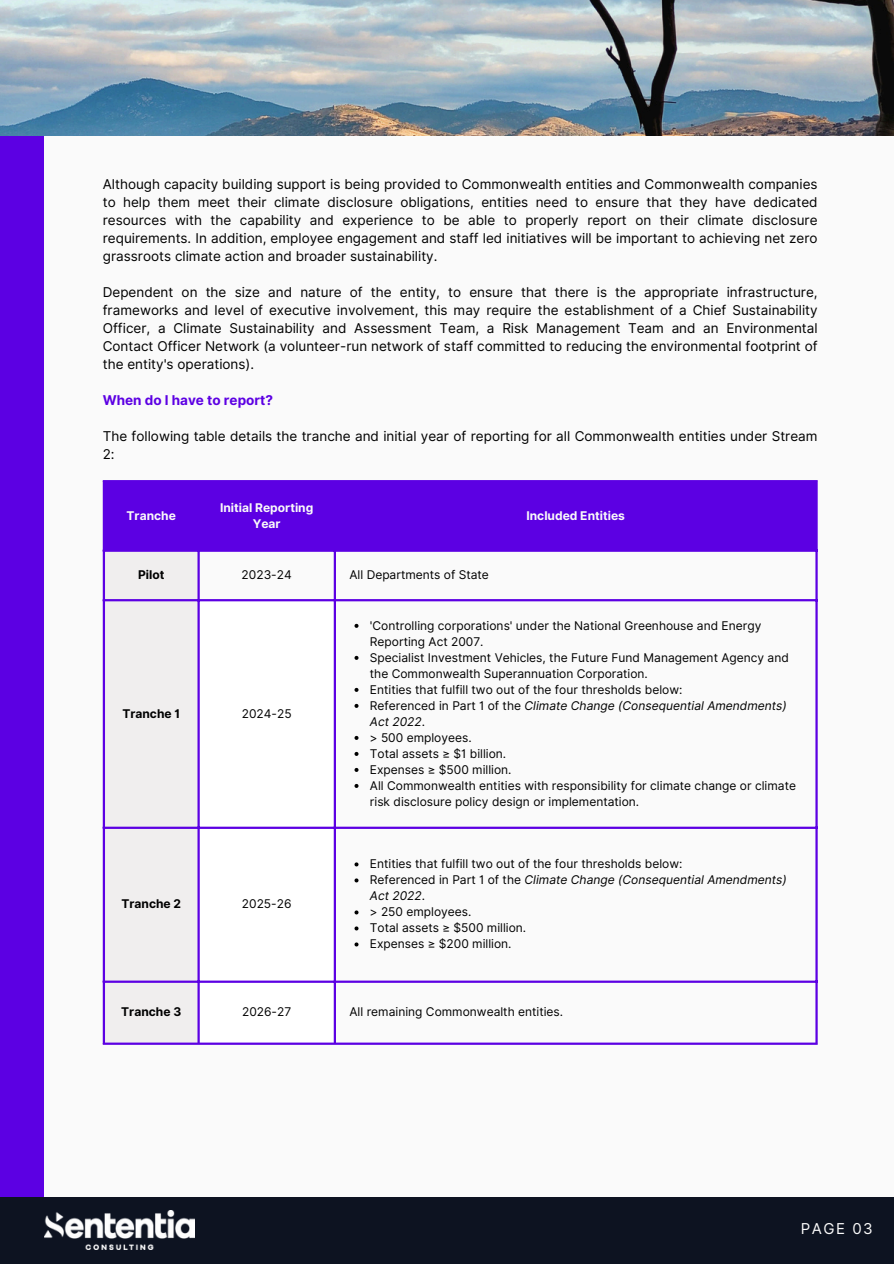
<style>
.page{position:relative;width:894px;height:1264px;background:#fff}
.page>*{position:absolute;margin:0;border:0;box-sizing:border-box;transform-origin:0 0}
.t1{font:15px "Inter";letter-spacing:.1em;color:#fafafa}
.t2{font:13.5px/18px "Inter";color:#000;text-align:justify}
.t3{font:700 13.5px "Inter";color:#5c00e3}
.t4{font:12px/16px "Inter";color:#000}
.t5{font:italic 12px/16px "Inter";color:#000}
.t6{font:700 12px/16px "Inter";color:#fafafa;text-align:center}
.t7{font:700 12px "Inter";color:#000}
.s1{font-style:normal}
</style>
<div class="page">
<div style="left:0;top:0;width:893px;height:1263px;background:#fafafa"></div>
<div style="left:0;top:123px;width:44px;height:1140px;background:#5c00e3"></div>
<div style="left:0;top:1197px;width:893px;height:66px;background:#0d1321"></div>
<img style="left:44px;top:1210px;width:150px;height:39px">
<img style="left:0;top:0;width:893px;height:135px">
<div style="left:105px;top:482px;width:710px;height:67px;background:#5c00e3"></div>
<div style="left:105px;top:552px;width:92px;height:490px;background:#f0eeee"></div>
<svg style="left:200px;top:601px;width:133px;height:382px"></svg>
<svg style="left:354px;top:624px;width:4px;height:4px"></svg>
<svg style="left:354px;top:656px;width:4px;height:4px"></svg>
<svg style="left:354px;top:688px;width:4px;height:4px"></svg>
<svg style="left:354px;top:704px;width:4px;height:4px"></svg>
<svg style="left:354px;top:736px;width:4px;height:4px"></svg>
<svg style="left:354px;top:752px;width:4px;height:4px"></svg>
<svg style="left:354px;top:768px;width:4px;height:4px"></svg>
<svg style="left:354px;top:784px;width:4px;height:4px"></svg>
<svg style="left:354px;top:862px;width:4px;height:4px"></svg>
<svg style="left:354px;top:878px;width:4px;height:4px"></svg>
<svg style="left:354px;top:910px;width:4px;height:4px"></svg>
<svg style="left:354px;top:926px;width:4px;height:4px"></svg>
<svg style="left:354px;top:942px;width:4px;height:4px"></svg>
<hr style="left:103px;top:482px;width:2px;height:560px;background:#5c00e3">
<hr style="left:197px;top:482px;width:3px;height:560px;background:#5c00e3">
<hr style="left:333px;top:482px;width:3px;height:560px;background:#5c00e3">
<hr style="left:815px;top:482px;width:2px;height:560px;background:#5c00e3">
<hr style="left:103px;top:480px;width:714px;height:2px;background:#5c00e3">
<hr style="left:103px;top:549px;width:714px;height:3px;background:#5c00e3">
<hr style="left:103px;top:599px;width:714px;height:2px;background:#5c00e3">
<hr style="left:103px;top:826px;width:714px;height:3px;background:#5c00e3">
<hr style="left:103px;top:980px;width:714px;height:2px;background:#5c00e3">
<hr style="left:103px;top:1042px;width:714px;height:2px;background:#5c00e3">
<p class="t2" style="left:103px;top:175px;width:716px">Although capacity building support is being provided to Commonwealth entities and Commonwealth companies to help them meet their climate disclosure obligations, entities need to ensure that they have dedicated resources with the capability and experience to be able to properly report on their climate disclosure requirements. In addition, employee engagement and staff led initiatives will be important to achieving net zero grassroots climate action and broader sustainability.</p>
<h2 class="t2" style="left:103px;top:283px;width:716px">Dependent on the size and nature of the entity, to ensure that there is the appropriate infrastructure, frameworks and level of executive involvement, this may require the establishment of a Chief Sustainability Officer, a Climate Sustainability and Assessment Team, a Risk Management Team and an Environmental Contact Officer Network (a volunteer-run network of staff committed to reducing the environmental footprint of the entity's operations).</h2>
<p class="t3" style="left:103px;top:392px;width:172px">When do I have to report?</p>
<p class="t2" style="left:103px;top:427px;width:716px">The following table details the tranche and initial year of reporting for all Commonwealth entities under Stream<br>2:</p>
<p class="t6" style="left:126px;top:507px;width:51px">Tranche</p>
<p class="t6" style="left:220px;top:499px;width:95px">Initial Reporting<br>Year</p>
<p class="t6" style="left:526px;top:507px;width:100px">Included Entities</p>
<p class="t7" style="left:138px;top:568px;width:28px">Pilot</p>
<p class="t4" style="left:241px;top:567px;width:52px">2023-24</p>
<p class="t4" style="left:349px;top:567px;width:141px">All Departments of State</p>
<p class="t7" style="left:122px;top:706px;width:59px">Tranche 1</p>
<p class="t4" style="left:242px;top:705px;width:51px">2024-25</p>
<p class="t7" style="left:121px;top:896px;width:61px">Tranche 2</p>
<p class="t4" style="left:242px;top:896px;width:51px">2025-26</p>
<p class="t4" style="left:370px;top:617px;width:393px">'Controlling corporations' under the National Greenhouse and Energy<br>Reporting Act 2007.</p>
<p class="t4" style="left:370px;top:649px;width:420px">Specialist Investment Vehicles, the Future Fund Management Agency and the Commonwealth Superannuation Corporation.</p>
<p class="t4" style="left:370px;top:681px;width:314px">Entities that fulfill two out of the four thresholds below:</p>
<p class="t5" style="left:370px;top:697px;width:418px"><span class="s1">Referenced in Part 1 of the</span> Climate Change (Consequential Amendments)<br>Act 2022<span class="s1">.</span></p>
<p class="t4" style="left:370px;top:729px;width:103px">&gt; 500 employees.</p>
<p class="t4" style="left:370px;top:745px;width:138px">Total assets ≥ $1 billion.</p>
<p class="t4" style="left:370px;top:761px;width:143px">Expenses ≥ $500 million.</p>
<p class="t4" style="left:370px;top:777px;width:427px">All Commonwealth entities with responsibility for climate change or climate risk disclosure policy design or implementation.</p>
<p class="t4" style="left:370px;top:856px;width:314px">Entities that fulfill two out of the four thresholds below:</p>
<p class="t5" style="left:370px;top:872px;width:418px"><span class="s1">Referenced in Part 1 of the</span> Climate Change (Consequential Amendments)<br>Act 2022<span class="s1">.</span></p>
<p class="t4" style="left:370px;top:904px;width:103px">&gt; 250 employees.</p>
<p class="t4" style="left:370px;top:920px;width:158px">Total assets ≥ $500 million.</p>
<p class="t4" style="left:370px;top:936px;width:143px">Expenses ≥ $200 million.</p>
<p class="t7" style="left:121px;top:1004px;width:61px">Tranche 3</p>
<p class="t4" style="left:242px;top:1003px;width:51px">2026-27</p>
<h1 class="t4" style="left:349px;top:1003px;width:215px">All remaining Commonwealth entities.</h1>
<p class="t1" style="left:800px;top:1218px;width:73px">PAGE 03</p>
</div>
